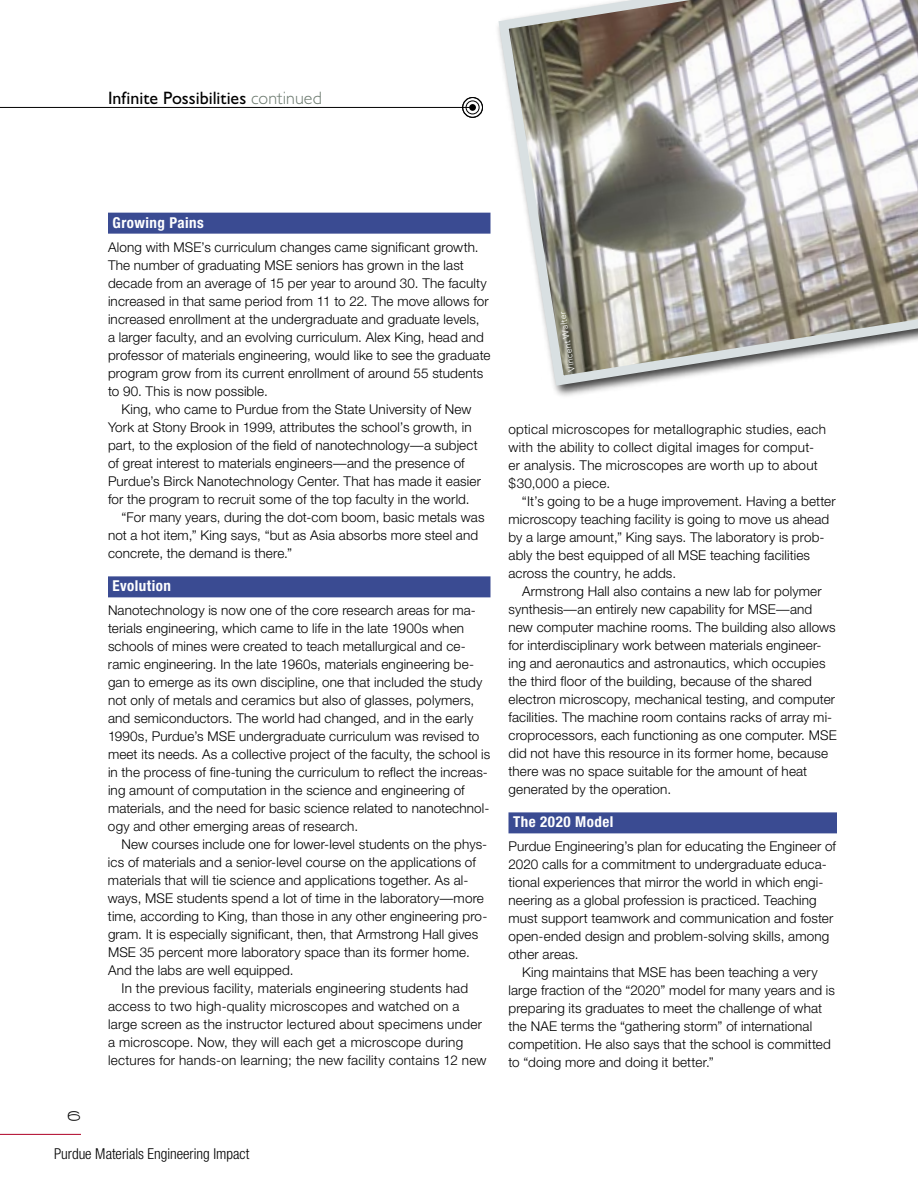
<style>
.page{position:relative;width:918px;height:1188px;background:#fff}
.page>*{position:absolute;margin:0;border:0;box-sizing:border-box;transform-origin:0 0}
.t1{font:18px "Gill Sans";color:#000}
.t2{font:700 condensed 15px "Helvetica Neue";letter-spacing:.03em;color:#fff}
.t3{font:300 condensed 15px "Helvetica Neue";color:#000}
.t4{font:300 15px "SF Grandezza";color:#000}
.t5{font:300 13.5px/18px "Helvetica Neue";letter-spacing:.01em;color:#000}
.t6{font:300 9px "Avenir";color:#fff}
.s1{font-weight:300;color:#6b796e}
</style>
<div class="page">
<hr style="left:0;top:1134px;width:81px;height:1px;background:#af0025">
<div style="left:108px;top:213px;width:382px;height:21px;background:#3a4b92"></div>
<div style="left:108px;top:576px;width:382px;height:21px;background:#3a4b92"></div>
<div style="left:508px;top:812px;width:329px;height:21px;background:#3a4b92"></div>
<hr style="left:0;top:107px;width:473px;height:1px;background:#000">
<div style="left:462px;top:97px;width:21px;height:21px;border:1px solid #000;border-radius:50%"></div>
<div style="left:466px;top:101px;width:13px;height:13px;border:1px solid #000;border-radius:50%"></div>
<div style="left:469px;top:104px;width:7px;height:7px;background:#000;border-radius:50%"></div>
<svg style="left:497px;top:0;width:421px;height:391px"></svg>
<h1 class="t1" style="left:108px;top:87px;width:215px">Infinite Possibilities <span class="s1">continued</span></h1>
<p class="t4" style="left:67px;top:1107px;width:15px">6</p>
<p class="t2" style="left:112px;top:213px;width:93px">Growing Pains</p>
<p class="t5" style="left:108px;top:238px;width:384px">Along with MSE’s curriculum changes came significant growth.<br>The number of graduating MSE seniors has grown in the last decade from an average of 15 per year to around 30. The faculty increased in that same period from 11 to 22. The move allows for increased enrollment at the undergraduate and graduate levels,<br>a larger faculty, and an evolving curriculum. Alex King, head and professor of materials engineering, would like to see the graduate program grow from its current enrollment of around 55 students to 90. This is now possible.</p>
<p class="t5" style="left:122px;top:400px;width:352px">King, who came to Purdue from the State University of New</p>
<p class="t5" style="left:108px;top:418px;width:365px">York at Stony Brook in 1999, attributes the school’s growth, in</p>
<p class="t5" style="left:108px;top:436px;width:371px">part, to the explosion of the field of nanotechnology—a subject</p>
<p class="t5" style="left:108px;top:454px;width:358px">of great interest to materials engineers—and the presence of</p>
<p class="t5" style="left:108px;top:472px;width:375px">Purdue’s Birck Nanotechnology Center. That has made it easier</p>
<p class="t5" style="left:108px;top:490px;width:363px">for the program to recruit some of the top faculty in the world.</p>
<p class="t5" style="left:122px;top:508px;width:365px">“For many years, during the dot-com boom, basic metals was</p>
<p class="t5" style="left:108px;top:526px;width:372px">not a hot item,” King says, “but as Asia absorbs more steel and</p>
<p class="t5" style="left:108px;top:544px;width:186px">concrete, the demand is there.”</p>
<p class="t2" style="left:112px;top:577px;width:60px">Evolution</p>
<p class="t5" style="left:108px;top:601px;width:384px">Nanotechnology is now one of the core research areas for ma&shy;terials engineering, which came to life in the late 1900s when schools of mines were created to teach metallurgical and ce&shy;ramic engineering. In the late 1960s, materials engineering be&shy;gan to emerge as its own discipline, one that included the study not only of metals and ceramics but also of glasses, polymers, and semiconductors. The world had changed, and in the early 1990s, Purdue’s MSE undergraduate curriculum was revised to meet its needs. As a collective project of the faculty, the school is in the process of fine-tuning the curriculum to reflect the increas&shy;ing amount of computation in the science and engineering of materials, and the need for basic science related to nanotechnol&shy;ogy and other emerging areas of research.</p>
<p class="t5" style="left:108px;top:835px;width:381px;text-indent:13px">New courses include one for lower-level students on the phys&shy;ics of materials and a senior-level course on the applications of materials that will tie science and applications together. As al&shy;ways, MSE students spend a lot of time in the laboratory—more time, according to King, than those in any other engineering pro&shy;gram. It is especially significant, then, that Armstrong Hall gives MSE 35 percent more laboratory space than its former home.<br>And the labs are well equipped.</p>
<p class="t5" style="left:108px;top:979px;width:380px;text-indent:14px">In the previous facility, materials engineering students had access to two high-quality microscopes and watched on a large screen as the instructor lectured about specimens under a microscope. Now, they will each get a microscope during lectures for hands-on learning; the new facility contains 12 new</p>
<p class="t3" style="left:54px;top:1146px;width:197px">Purdue Materials Engineering Impact</p>
<p class="t6" style="left:567px;top:372px;width:63px;rotate:-99deg">Vincent Walter</p>
<p class="t5" style="left:508px;top:420px;width:319px">optical microscopes for metallographic studies, each with the ability to collect digital images for comput&shy;er analysis. The microscopes are worth up to about $30,000 a piece.</p>
<p class="t5" style="left:508px;top:492px;width:329px;text-indent:14px">“It’s going to be a huge improvement. Having a better microscopy teaching facility is going to move us ahead by a large amount,” King says. The laboratory is prob&shy;ably the best equipped of all MSE teaching facilities across the country, he adds.</p>
<p class="t5" style="left:508px;top:582px;width:330px;text-indent:14px">Armstrong Hall also contains a new lab for polymer synthesis—an entirely new capability for MSE—and new computer machine rooms. The building also allows for interdisciplinary work between materials engineer&shy;ing and aeronautics and astronautics, which occupies the third floor of the building, because of the shared electron microscopy, mechanical testing, and computer facilities. The machine room contains racks of array mi&shy;croprocessors, each functioning as one computer. MSE did not have this resource in its former home, because there was no space suitable for the amount of heat generated by the operation.</p>
<p class="t2" style="left:513px;top:813px;width:102px">The 2020 Model</p>
<p class="t5" style="left:508px;top:837px;width:329px">Purdue Engineering’s plan for educating the Engineer of 2020 calls for a commitment to undergraduate educa&shy;tional experiences that mirror the world in which engi&shy;neering as a global profession is practiced. Teaching must support teamwork and communication and foster open-ended design and problem-solving skills, among other areas.</p>
<p class="t5" style="left:508px;top:963px;width:328px;text-indent:14px">King maintains that MSE has been teaching a very large fraction of the “2020” model for many years and is preparing its graduates to meet the challenge of what the NAE terms the “gathering storm” of international competition. He also says that the school is committed to “doing more and doing it better.”</p>
</div>
